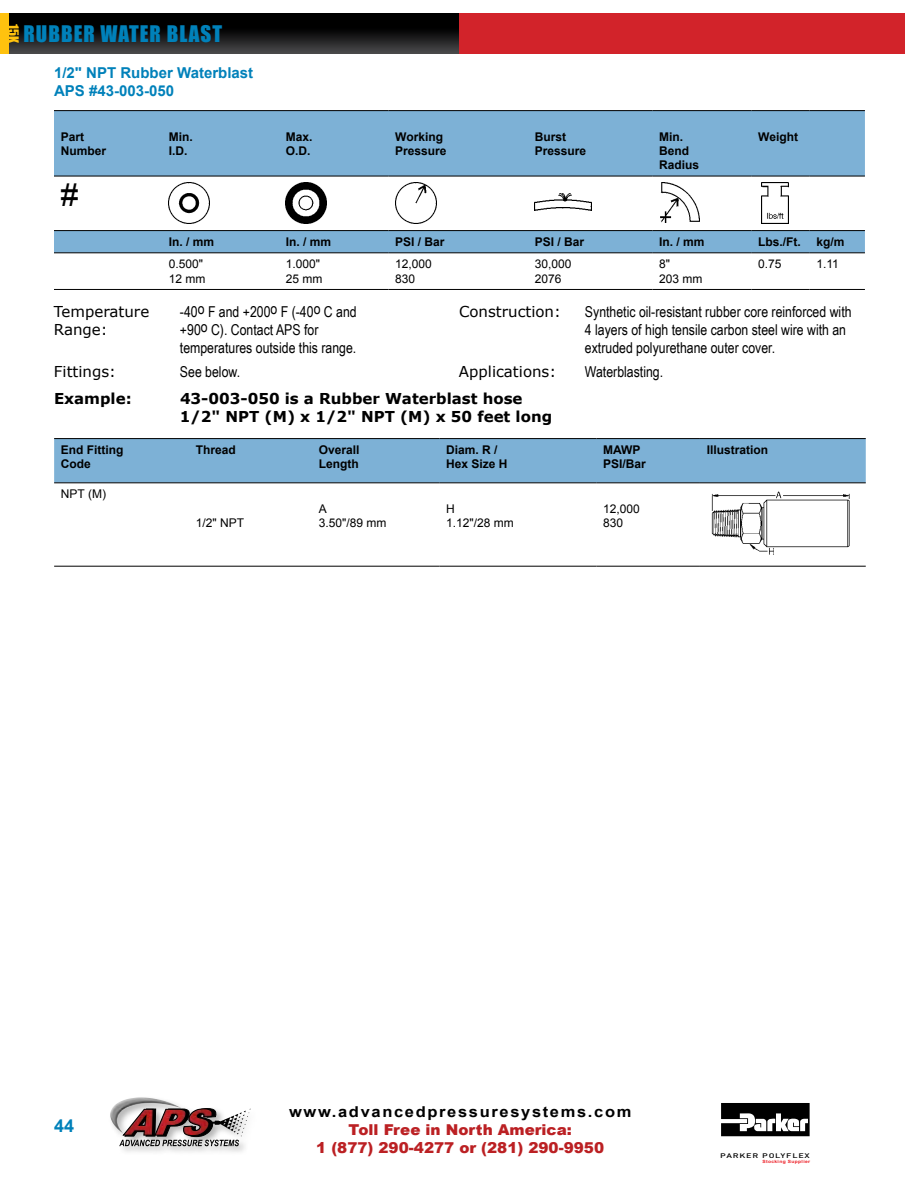
<style>
.page{position:relative;width:918px;height:1188px;background:#fff}
.page>*{position:absolute;margin:0;border:0;box-sizing:border-box;transform-origin:0 0}
.t1{font:31.5px "Arial";color:#000}
.t2{font:21px "Impact";letter-spacing:.05em;color:#0081ba}
.t3{font:700 18px "Arial";color:#0081ba}
.t4{font:15px/18px "Arial Narrow";color:#000}
.t5{font:700 15px/18px "Verdana";color:#000}
.t6{font:15px "Verdana";color:#000}
.t7{font:900 15px/18px "Arial";color:#bb2023;text-align:center}
.t8{font:700 15px/18px "Arial";color:#0081ba}
.t9{font:700 15px "Arial";letter-spacing:.1em;color:#000;scale:1.1 1}
.t10{font:13.05px "Impact";color:#ffc20e}
.t11{font:700 12px/14.4px "Arial";color:#000}
.t12{font:12px/14.4px "Arial";color:#000}
.t13{font:500 6.6px "DINOT";letter-spacing:.09em;color:#000;scale:1.37 1}
.t14{font:700 4.35px "Arial";letter-spacing:.07em;color:#ed1c24;scale:1.15 1}
</style>
<div class="page">
<div style="left:0;top:14px;width:459px;height:40px;background:linear-gradient(to bottom,#000,#404042)"></div>
<div style="left:459px;top:14px;width:445px;height:40px;background:#d2232a"></div>
<div style="left:54px;top:439px;width:812px;height:44px;background:#7db1d6"></div>
<svg style="left:54px;top:565px;width:812px;height:1px"></svg>
<hr style="left:54px;top:438px;width:135px;height:1px;background:#000">
<hr style="left:189px;top:438px;width:123px;height:1px;background:#000">
<hr style="left:312px;top:438px;width:128px;height:1px;background:#000">
<hr style="left:440px;top:438px;width:156px;height:1px;background:#000">
<hr style="left:596px;top:438px;width:104px;height:1px;background:#000">
<hr style="left:700px;top:438px;width:166px;height:1px;background:#000">
<hr style="left:54px;top:483px;width:135px;height:1px;background:#000">
<hr style="left:189px;top:483px;width:123px;height:1px;background:#000">
<hr style="left:312px;top:483px;width:128px;height:1px;background:#000">
<hr style="left:440px;top:483px;width:156px;height:1px;background:#000">
<hr style="left:596px;top:483px;width:104px;height:1px;background:#000">
<hr style="left:700px;top:483px;width:166px;height:1px;background:#000">
<hr style="left:54px;top:566px;width:135px;height:1px;background:#000">
<hr style="left:189px;top:566px;width:123px;height:1px;background:#000">
<hr style="left:312px;top:566px;width:128px;height:1px;background:#000">
<hr style="left:440px;top:566px;width:156px;height:1px;background:#000">
<hr style="left:596px;top:566px;width:104px;height:1px;background:#000">
<hr style="left:700px;top:566px;width:166px;height:1px;background:#000">
<img style="left:711px;top:491px;width:139px;height:64px">
<svg style="left:54px;top:111px;width:811px;height:142px;fill:#7db1d6"></svg>
<hr style="left:54px;top:110px;width:108px;height:1px;background:#000">
<hr style="left:162px;top:110px;width:117px;height:1px;background:#000">
<hr style="left:279px;top:110px;width:109px;height:1px;background:#000">
<hr style="left:388px;top:110px;width:140px;height:1px;background:#000">
<hr style="left:528px;top:110px;width:124px;height:1px;background:#000">
<hr style="left:652px;top:110px;width:100px;height:1px;background:#000">
<hr style="left:752px;top:110px;width:58px;height:1px;background:#000">
<hr style="left:810px;top:110px;width:55px;height:1px;background:#000">
<hr style="left:54px;top:176px;width:108px;height:1px;background:#000">
<hr style="left:162px;top:176px;width:117px;height:1px;background:#000">
<hr style="left:279px;top:176px;width:109px;height:1px;background:#000">
<hr style="left:388px;top:176px;width:140px;height:1px;background:#000">
<hr style="left:528px;top:176px;width:124px;height:1px;background:#000">
<hr style="left:652px;top:176px;width:100px;height:1px;background:#000">
<hr style="left:752px;top:176px;width:58px;height:1px;background:#000">
<hr style="left:810px;top:176px;width:55px;height:1px;background:#000">
<hr style="left:54px;top:230px;width:108px;height:1px;background:#000">
<hr style="left:162px;top:230px;width:117px;height:1px;background:#000">
<hr style="left:279px;top:230px;width:109px;height:1px;background:#000">
<hr style="left:388px;top:230px;width:140px;height:1px;background:#000">
<hr style="left:528px;top:230px;width:124px;height:1px;background:#000">
<hr style="left:652px;top:230px;width:100px;height:1px;background:#000">
<hr style="left:752px;top:230px;width:58px;height:1px;background:#000">
<hr style="left:810px;top:230px;width:55px;height:1px;background:#000">
<hr style="left:54px;top:253px;width:108px;height:1px;background:#000">
<hr style="left:162px;top:253px;width:117px;height:1px;background:#000">
<hr style="left:279px;top:253px;width:109px;height:1px;background:#000">
<hr style="left:388px;top:253px;width:140px;height:1px;background:#000">
<hr style="left:528px;top:253px;width:124px;height:1px;background:#000">
<hr style="left:652px;top:253px;width:100px;height:1px;background:#000">
<hr style="left:752px;top:253px;width:58px;height:1px;background:#000">
<hr style="left:810px;top:253px;width:55px;height:1px;background:#000">
<hr style="left:54px;top:289px;width:108px;height:1px;background:#000">
<hr style="left:162px;top:289px;width:117px;height:1px;background:#000">
<hr style="left:279px;top:289px;width:109px;height:1px;background:#000">
<hr style="left:388px;top:289px;width:140px;height:1px;background:#000">
<hr style="left:528px;top:289px;width:124px;height:1px;background:#000">
<hr style="left:652px;top:289px;width:100px;height:1px;background:#000">
<hr style="left:752px;top:289px;width:58px;height:1px;background:#000">
<hr style="left:810px;top:289px;width:55px;height:1px;background:#000">
<img style="left:169px;top:183px;width:41px;height:41px">
<img style="left:286px;top:183px;width:41px;height:41px">
<img style="left:395px;top:183px;width:41px;height:41px">
<img style="left:535px;top:194px;width:56px;height:16px">
<img style="left:659px;top:183px;width:41px;height:39px">
<img style="left:762px;top:183px;width:27px;height:40px">
<div style="left:0;top:14px;width:9px;height:40px;background:#ffc20e"></div>
<div style="left:108px;top:1095px;width:152px;height:61px;background:#000;opacity:.29"></div>
<svg style="left:119px;top:1108px;width:132px;height:38px"></svg>
<img style="left:112px;top:1098px;width:26px;height:11px">
<svg style="left:721px;top:1103px;width:89px;height:33px"></svg>
<p class="t10" style="left:24px;top:24px;width:20px;rotate:90deg">15K</p>
<h2 class="t2" style="left:24px;top:17px;width:200px">RUBBER WATER BLAST</h2>
<p class="t8" style="left:54px;top:65px;width:201px">1/2" NPT Rubber Waterblast<br>APS #43-003-050</p>
<p class="t11" style="left:61px;top:129px;width:47px">Part<br>Number</p>
<p class="t11" style="left:169px;top:129px;width:25px">Min.<br>I.D.</p>
<p class="t11" style="left:286px;top:129px;width:28px">Max.<br>O.D.</p>
<p class="t11" style="left:395px;top:129px;width:53px">Working<br>Pressure</p>
<p class="t11" style="left:535px;top:129px;width:53px">Burst<br>Pressure</p>
<p class="t11" style="left:659px;top:129px;width:42px">Min.<br>Bend<br>Radius</p>
<p class="t11" style="left:758px;top:129px;width:41px">Weight</p>
<h1 class="t1" style="left:61px;top:174px;width:19px">#</h1>
<p class="t11" style="left:169px;top:235px;width:47px">In. / mm</p>
<p class="t11" style="left:286px;top:235px;width:47px">In. / mm</p>
<p class="t11" style="left:395px;top:235px;width:51px">PSI / Bar</p>
<p class="t11" style="left:535px;top:235px;width:51px">PSI / Bar</p>
<p class="t11" style="left:659px;top:235px;width:47px">In. / mm</p>
<p class="t11" style="left:758px;top:235px;width:44px">Lbs./Ft.</p>
<p class="t11" style="left:816px;top:235px;width:30px">kg/m</p>
<p class="t12" style="left:169px;top:257px;width:38px">0.500"<br>12 mm</p>
<p class="t12" style="left:286px;top:257px;width:38px">1.000"<br>25 mm</p>
<p class="t12" style="left:395px;top:257px;width:38px">12,000<br>830</p>
<p class="t12" style="left:535px;top:257px;width:38px">30,000<br>2076</p>
<p class="t12" style="left:659px;top:257px;width:45px">8"<br>203 mm</p>
<p class="t12" style="left:758px;top:257px;width:25px">0.75</p>
<p class="t12" style="left:816px;top:257px;width:24px">1.11</p>
<p class="t6" style="left:54px;top:302px;width:97px">Temperature</p>
<p class="t4" style="left:180px;top:302px;width:178px">-40o F and +200o F (-40o C and</p>
<p class="t6" style="left:54px;top:320px;width:55px">Range:</p>
<p class="t4" style="left:180px;top:320px;width:178px">+90o C). Contact APS for temperatures outside this range.</p>
<p class="t6" style="left:54px;top:362px;width:64px">Fittings:</p>
<p class="t4" style="left:180px;top:362px;width:62px">See below.</p>
<p class="t6" style="left:459px;top:302px;width:103px">Construction:</p>
<p class="t4" style="left:585px;top:302px;width:268px">Synthetic oil-resistant rubber core reinforced with<br>4 layers of high tensile carbon steel wire with an extruded polyurethane outer cover.</p>
<p class="t6" style="left:459px;top:362px;width:99px">Applications:</p>
<p class="t4" style="left:585px;top:362px;width:80px">Waterblasting.</p>
<p class="t5" style="left:54px;top:389px;width:79px">Example:</p>
<p class="t5" style="left:180px;top:389px;width:374px">43-003-050 is a Rubber Waterblast hose<br>1/2" NPT (M) x 1/2" NPT (M) x 50 feet long</p>
<p class="t11" style="left:61px;top:443px;width:64px">End Fitting<br>Code</p>
<p class="t11" style="left:196px;top:443px;width:42px">Thread</p>
<p class="t11" style="left:319px;top:443px;width:42px">Overall<br>Length</p>
<p class="t11" style="left:446px;top:443px;width:63px">Diam. R /<br>Hex Size H</p>
<p class="t11" style="left:603px;top:443px;width:44px">MAWP<br>PSI/Bar</p>
<p class="t11" style="left:707px;top:443px;width:63px">Illustration</p>
<p class="t12" style="left:61px;top:487px;width:47px">NPT (M)</p>
<p class="t12" style="left:196px;top:516px;width:50px">1/2" NPT</p>
<p class="t12" style="left:319px;top:501px;width:69px">A<br>3.50"/89 mm</p>
<p class="t12" style="left:446px;top:501px;width:69px">H<br>1.12"/28 mm</p>
<p class="t12" style="left:603px;top:501px;width:38px">12,000<br>830</p>
<p class="t3" style="left:54px;top:1114px;width:22px">44</p>
<p class="t9" style="left:289px;top:1102px;width:313px">www.advancedpressuresystems.com</p>
<p class="t7" style="left:316px;top:1120px;width:289px">Toll Free in North America:<br>1 (877) 290-4277 or (281) 290-9950</p>
<p class="t13" style="left:720px;top:1151px;width:67px">PARKER POLYFLEX</p>
<p class="t14" style="left:762px;top:1158px;width:43px">Stocking Supplier</p>
</div>
